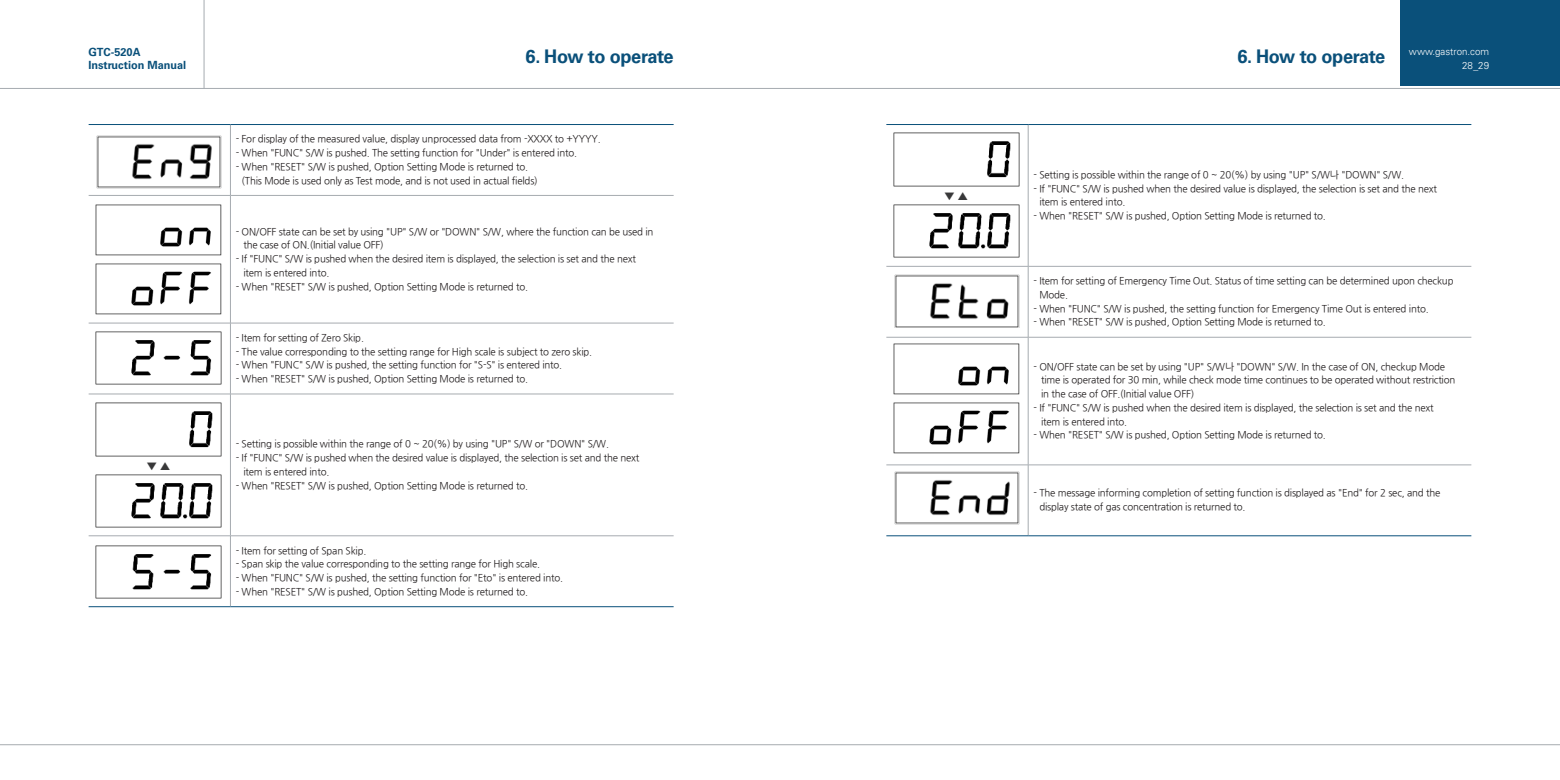
<style>
.page{position:relative;width:1560px;height:780px;background:#fff}
.page>*{position:absolute;margin:0;border:0;box-sizing:border-box;transform-origin:0 0}
.t1{font:700 18.75px "Univers LT Std";letter-spacing:-.02em;color:#0a507a}
.t2{font:12.5px "Nanum Gothic";color:#383839}
.t3{font:700 11.25px/12.5px "Univers LT Std";color:#0a507a}
.t4{font:10px/13.8px "Nanum Gothic";letter-spacing:-.02em;color:#231f20}
.t5{font:300 10px/13.8px "Univers LT Std";color:#fff;text-align:right}
.s1{color:#fff}
.s2{font-family:"Nanum Gothic";font-weight:400}
</style>
<div class="page">
<hr style="left:1027px;top:125px;width:1px;height:141px;background:#a6abb0">
<hr style="left:1027px;top:266px;width:1px;height:71px;background:#a6abb0">
<hr style="left:1027px;top:337px;width:1px;height:127px;background:#a6abb0">
<hr style="left:1027px;top:465px;width:1px;height:70px;background:#a6abb0">
<hr style="left:886px;top:266px;width:142px;height:1px;background:#a6abb0">
<hr style="left:1028px;top:266px;width:442px;height:1px;background:#a6abb0">
<hr style="left:886px;top:337px;width:142px;height:1px;background:#a6abb0">
<hr style="left:1028px;top:337px;width:442px;height:1px;background:#a6abb0">
<hr style="left:886px;top:464px;width:142px;height:1px;background:#a6abb0">
<hr style="left:1028px;top:464px;width:442px;height:1px;background:#a6abb0">
<hr style="left:886px;top:124px;width:142px;height:1px;background:#0a507a">
<hr style="left:1028px;top:124px;width:442px;height:1px;background:#0a507a">
<hr style="left:886px;top:535px;width:142px;height:1px;background:#0a507a">
<hr style="left:1028px;top:535px;width:442px;height:1px;background:#0a507a">
<div style="left:1400px;top:0;width:159px;height:85px;background:#0a507a"></div>
<hr style="left:0;top:88px;width:1559px;height:1px;background:#a6abb0">
<hr style="left:0;top:744px;width:1559px;height:1px;background:#a6abb0">
<hr style="left:204px;top:0;width:1px;height:89px;background:#a6abb0">
<hr style="left:230px;top:125px;width:1px;height:70px;background:#a6abb0">
<hr style="left:230px;top:196px;width:1px;height:127px;background:#a6abb0">
<hr style="left:230px;top:323px;width:1px;height:71px;background:#a6abb0">
<hr style="left:230px;top:394px;width:1px;height:141px;background:#a6abb0">
<hr style="left:230px;top:536px;width:1px;height:70px;background:#a6abb0">
<hr style="left:89px;top:195px;width:141px;height:1px;background:#a6abb0">
<hr style="left:230px;top:195px;width:443px;height:1px;background:#a6abb0">
<hr style="left:89px;top:323px;width:141px;height:1px;background:#a6abb0">
<hr style="left:230px;top:323px;width:443px;height:1px;background:#a6abb0">
<hr style="left:89px;top:394px;width:141px;height:1px;background:#a6abb0">
<hr style="left:230px;top:394px;width:443px;height:1px;background:#a6abb0">
<hr style="left:89px;top:535px;width:141px;height:1px;background:#a6abb0">
<hr style="left:230px;top:535px;width:443px;height:1px;background:#a6abb0">
<hr style="left:89px;top:124px;width:141px;height:1px;background:#0a507a">
<hr style="left:230px;top:124px;width:443px;height:1px;background:#0a507a">
<hr style="left:89px;top:606px;width:141px;height:1px;background:#0a507a">
<hr style="left:230px;top:606px;width:443px;height:1px;background:#0a507a">
<img style="left:97px;top:135px;width:124px;height:53px">
<img style="left:96px;top:205px;width:125px;height:50px">
<img style="left:96px;top:263px;width:125px;height:51px">
<img style="left:893px;top:344px;width:125px;height:50px">
<img style="left:893px;top:402px;width:125px;height:51px">
<img style="left:894px;top:274px;width:124px;height:54px">
<img style="left:894px;top:471px;width:124px;height:53px">
<img style="left:96px;top:331px;width:125px;height:54px">
<img style="left:96px;top:545px;width:125px;height:54px">
<img style="left:96px;top:474px;width:125px;height:53px">
<img style="left:96px;top:402px;width:125px;height:54px">
<img style="left:893px;top:204px;width:125px;height:53px">
<img style="left:893px;top:132px;width:125px;height:54px">
<p class="t3" style="left:88px;top:47px;width:99px">GTC-520A<br>Instruction Manual</p>
<p class="t2" style="left:146px;top:459px;width:26px">▼ ▲</p>
<h1 class="t1" style="left:525px;top:49px;width:149px">6. How to operate</h1>
<p class="t4" style="left:236px;top:132px;width:366px">- For display of the measured value, display unprocessed data from -XXXX to +YYYY.</p>
<p class="t4" style="left:236px;top:146px;width:343px">- When "FUNC" S/W is pushed. The setting function for "Under" is entered into.</p>
<p class="t4" style="left:236px;top:160px;width:294px">- When "RESET" S/W is pushed, Option Setting Mode is returned to.</p>
<p class="t4" style="left:236px;top:174px;width:303px"><span class="s1">-</span> (This Mode is used only as Test mode, and is not used in actual fields)</p>
<p class="t4" style="left:243px;top:225px;width:411px;text-indent:-8px">- ON/OFF state can be set by using "UP" S/W or "DOWN" S/W, where the function can be used in the case of ON.(Initial value OFF)</p>
<p class="t4" style="left:243px;top:252px;width:394px;text-indent:-8px">- If "FUNC" S/W is pushed when the desired item is displayed, the selection is set and the next item is entered into.</p>
<p class="t4" style="left:236px;top:280px;width:294px">- When "RESET" S/W is pushed, Option Setting Mode is returned to.</p>
<p class="t4" style="left:236px;top:331px;width:130px">- Item for setting of Zero Skip.</p>
<p class="t4" style="left:236px;top:345px;width:358px">- The value corresponding to the setting range for High scale is subject to zero skip.</p>
<p class="t4" style="left:236px;top:358px;width:328px">- When "FUNC" S/W is pushed, the setting function for "S-S" is entered into.</p>
<p class="t4" style="left:236px;top:372px;width:294px">- When "RESET" S/W is pushed, Option Setting Mode is returned to.</p>
<p class="t4" style="left:236px;top:437px;width:375px">- Setting is possible within the range of 0 ~ 20(%) by using "UP" S/W or "DOWN" S/W.</p>
<p class="t4" style="left:243px;top:451px;width:397px;text-indent:-8px">- If "FUNC" S/W is pushed when the desired value is displayed, the selection is set and the next item is entered into.</p>
<p class="t4" style="left:236px;top:478px;width:294px">- When "RESET" S/W is pushed, Option Setting Mode is returned to.</p>
<p class="t4" style="left:236px;top:543px;width:132px">- Item for setting of Span Skip.</p>
<p class="t4" style="left:236px;top:557px;width:306px">- Span skip the value corresponding to the setting range for High scale.</p>
<p class="t4" style="left:236px;top:571px;width:329px">- When "FUNC" S/W is pushed, the setting function for "Eto" is entered into.</p>
<p class="t4" style="left:236px;top:585px;width:294px">- When "RESET" S/W is pushed, Option Setting Mode is returned to.</p>
<p class="t2" style="left:943px;top:190px;width:26px">▼ ▲</p>
<h1 class="t1" style="left:1237px;top:49px;width:149px">6. How to operate</h1>
<p class="t5" style="left:1408px;top:46px;width:82px">www.gastron.com<br>28<span class="s2">_</span>29</p>
<p class="t4" style="left:1033px;top:168px;width:372px">- Setting is possible within the range of 0 ~ 20(%) by using "UP" S/W나 "DOWN" S/W.</p>
<p class="t4" style="left:1033px;top:182px;width:405px">- If "FUNC" S/W is pushed when the desired value is displayed, the selection is set and the next</p>
<p class="t4" style="left:1033px;top:195px;width:93px"><span class="s1">-</span> item is entered into.</p>
<p class="t4" style="left:1033px;top:209px;width:294px">- When "RESET" S/W is pushed, Option Setting Mode is returned to.</p>
<p class="t4" style="left:1033px;top:274px;width:421px">- Item for setting of Emergency Time Out. Status of time setting can be determined upon checkup</p>
<p class="t4" style="left:1033px;top:288px;width:36px"><span class="s1">-</span> Mode.</p>
<p class="t4" style="left:1033px;top:302px;width:396px">- When "FUNC" S/W is pushed, the setting function for Emergency Time Out is entered into.</p>
<p class="t4" style="left:1033px;top:315px;width:294px">- When "RESET" S/W is pushed, Option Setting Mode is returned to.</p>
<p class="t4" style="left:1040px;top:360px;width:416px;text-indent:-8px">- ON/OFF state can be set by using "UP" S/W나 "DOWN" S/W. In the case of ON, checkup Mode time is operated for 30 min, while check mode time continues to be operated without restriction in the case of OFF.(Initial value OFF)</p>
<p class="t4" style="left:1040px;top:401px;width:394px;text-indent:-8px">- If "FUNC" S/W is pushed when the desired item is displayed, the selection is set and the next item is entered into.</p>
<p class="t4" style="left:1033px;top:428px;width:294px">- When "RESET" S/W is pushed, Option Setting Mode is returned to.</p>
<p class="t4" style="left:1033px;top:486px;width:408px">- The message informing completion of setting function is displayed as "End" for 2 sec, and the</p>
<p class="t4" style="left:1033px;top:500px;width:213px"><span class="s1">-</span> display state of gas concentration is returned to.</p>
</div>
